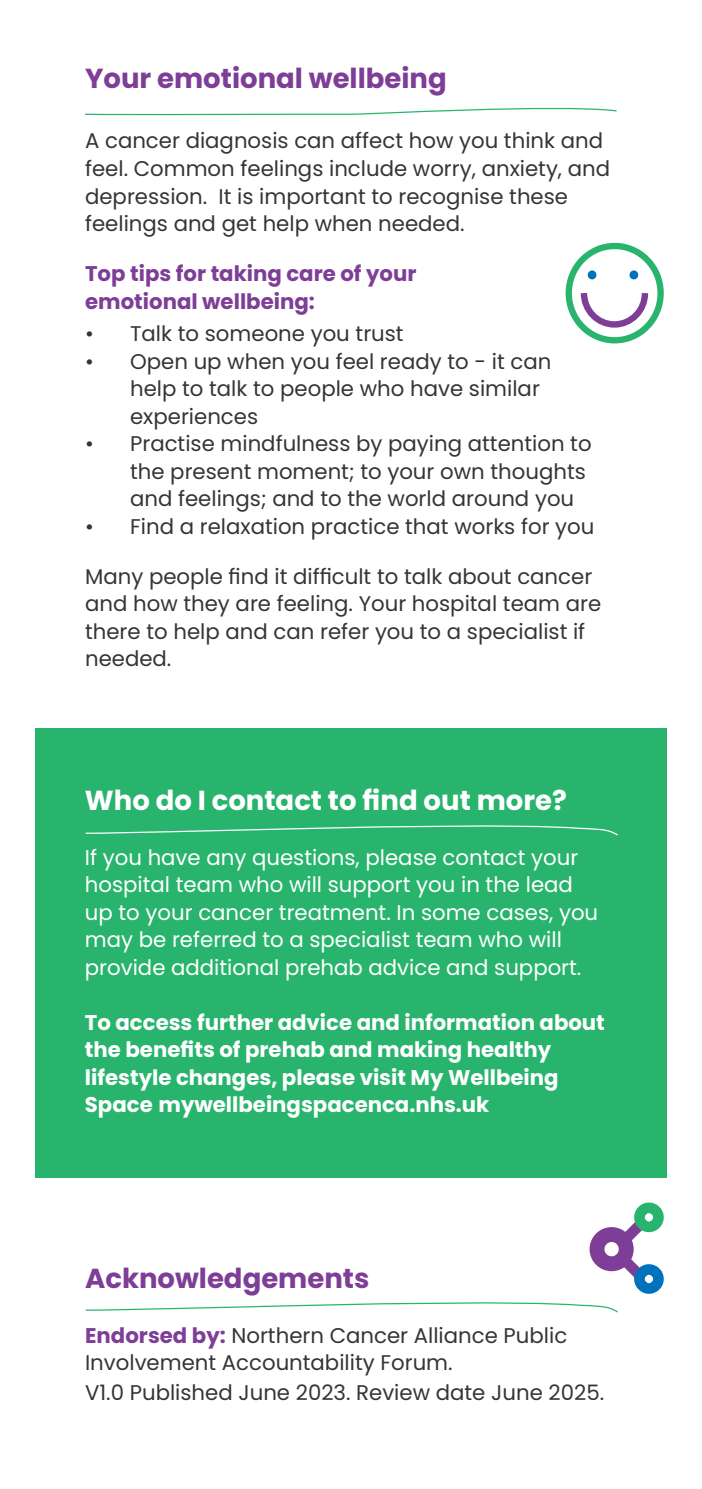
<style>
.page{position:relative;width:702px;height:1489px;background:#fff}
.page>*{position:absolute;margin:0;border:0;box-sizing:border-box;transform-origin:0 0}
.t1{font:700 27.5px "Poppins";color:#7e3e98}
.t2{font:700 27.5px "Poppins";color:#fff}
.t3{font:21.25px/27.5px "Poppins";color:#323638}
.t4{font:21.25px/27.5px "Poppins";color:#fff}
.t5{font:700 21.25px/27.5px "Poppins";color:#fff}
.t6{font:700 21.25px "Poppins";color:#7e3e98}
.s1{font-weight:700;color:#7e3e98}
</style>
<div class="page">
<svg style="left:85px;top:107px;width:532px;height:8px"></svg>
<div style="left:35px;top:728px;width:631px;height:449px;background:#29b46d"></div>
<svg style="left:578px;top:293px;width:72px;height:37px"></svg>
<div style="left:587px;top:270px;width:9px;height:9px;background:#0072bc;border-radius:50%"></div>
<div style="left:629px;top:270px;width:9px;height:9px;background:#0072bc;border-radius:50%"></div>
<div style="left:565px;top:243px;width:98px;height:100px;border:6px solid #29b46d;border-radius:50%"></div>
<svg style="left:85px;top:1302px;width:533px;height:11px"></svg>
<svg style="left:85px;top:825px;width:533px;height:11px"></svg>
<div style="left:589px;top:1226px;width:44px;height:45px;border:15px solid #7e3e98;border-radius:50%"></div>
<svg style="left:607px;top:1212px;width:48px;height:77px"></svg>
<div style="left:634px;top:1202px;width:29px;height:29px;border:11px solid #29b46d;border-radius:50%"></div>
<div style="left:634px;top:1264px;width:29px;height:29px;border:11px solid #0072bc;border-radius:50%"></div>
<hr style="left:701px;top:0;width:1px;height:272px;background:#e0f0e3">
<hr style="left:701px;top:278px;width:1px;height:112px;background:#e0f0e3">
<hr style="left:701px;top:396px;width:1px;height:112px;background:#e0f0e3">
<p class="t1" style="left:85px;top:63px;width:363px">Your emotional wellbeing</p>
<p class="t3" style="left:85px;top:127px;width:526px">A cancer diagnosis can affect how you think and feel. Common feelings include worry, anxiety, and depression. It is important to recognise these feelings and get help when needed.</p>
<p class="t6" style="left:85px;top:261px;width:333px">Top tips for taking care of your</p>
<p class="t6" style="left:85px;top:289px;width:231px">emotional wellbeing:</p>
<p class="t3" style="left:85px;top:320px;width:320px">• Talk to someone you trust</p>
<p class="t3" style="left:130px;top:347px;width:423px;text-indent:-45px">• Open up when you feel ready to - it can help to talk to people who have similar experiences</p>
<p class="t3" style="left:130px;top:430px;width:463px;text-indent:-45px">• Practise mindfulness by paying attention to the present moment; to your own thoughts and feelings; and to the world around you</p>
<p class="t3" style="left:85px;top:512px;width:511px">• Find a relaxation practice that works for you</p>
<p class="t3" style="left:85px;top:562px;width:517px">Many people find it difficult to talk about cancer and how they are feeling. Your hospital team are there to help and can refer you to a specialist if needed.</p>
<p class="t2" style="left:85px;top:784px;width:483px">Who do I contact to find out more?</p>
<p class="t4" style="left:85px;top:843px;width:515px">If you have any questions, please contact your hospital team who will support you in the lead up to your cancer treatment. In some cases, you may be referred to a specialist team who will provide additional prehab advice and support.</p>
<p class="t5" style="left:85px;top:1008px;width:521px">To access further advice and information about the benefits of prehab and making healthy lifestyle changes, please visit My Wellbeing Space mywellbeingspacenca.nhs.uk</p>
<p class="t1" style="left:85px;top:1261px;width:286px">Acknowledgements</p>
<p class="t3" style="left:85px;top:1321px;width:483px"><span class="s1">Endorsed by:</span> Northern Cancer Alliance Public<br>Involvement Accountability Forum.</p>
<p class="t3" style="left:85px;top:1378px;width:520px">V1.0 Published June 2023. Review date June 2025.</p>
</div>
